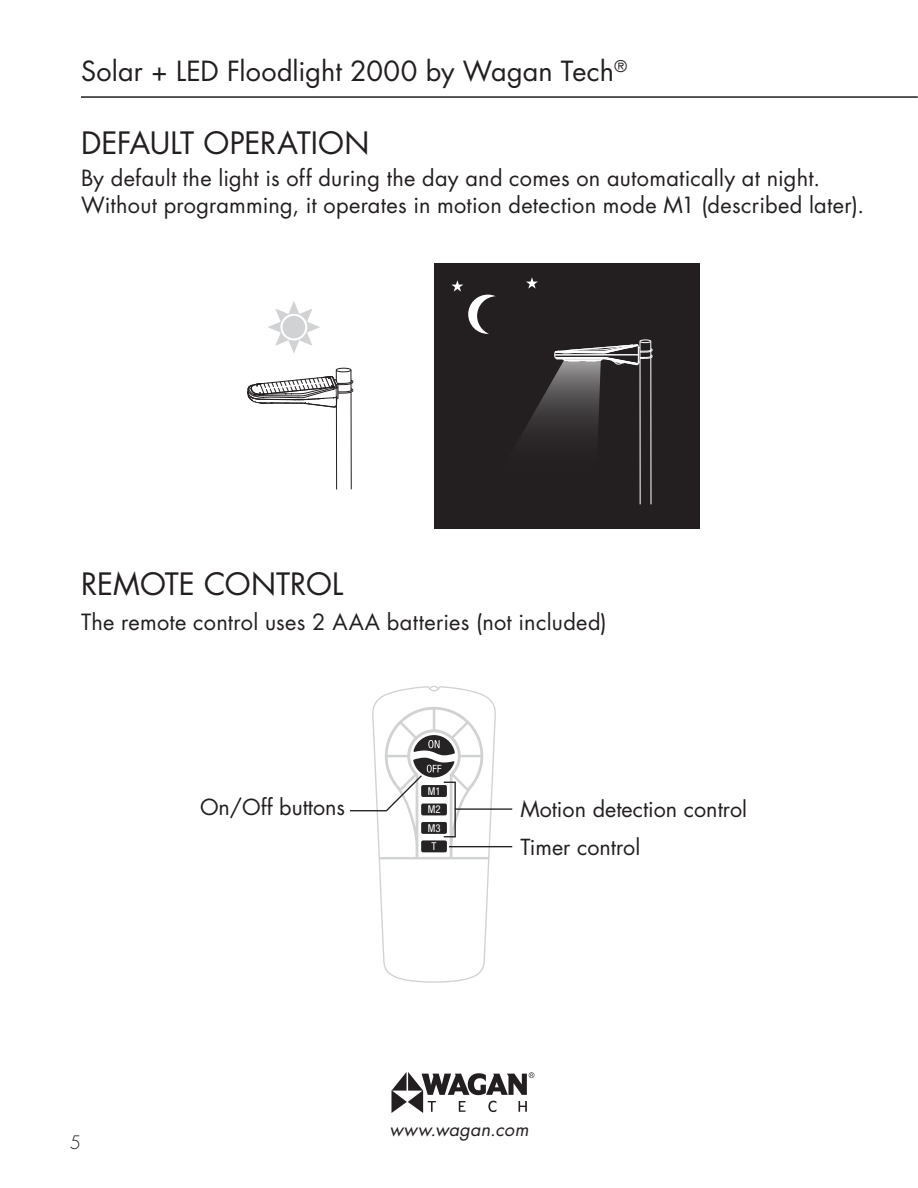
<style>
.page{position:relative;width:918px;height:1188px;background:#fff}
.page>*{position:absolute;margin:0;border:0;box-sizing:border-box;transform-origin:0 0}
.Block_Text{font:30px "Futura Std";letter-spacing:-.005em;color:#231f20}
.Section_Titles{font:30px "Futura Std";color:#231f20}
.t1{font:27px "Futura Std";letter-spacing:.005em;color:#231f20}
.Block_Text-2{font:21.6px/26.1px "Futura Std";letter-spacing:.01em;color:#231f20}
.t2{font:italic 18px "Futura Std";letter-spacing:.015em;color:#231f20}
.t3{font:300 18px "Futura Std";color:#231f20}
.t4{font:condensed 10.8px/18.6px "Helvetica Neue";color:#fff;text-align:center}
</style>
<div class="page">
<hr style="left:81px;top:96px;width:837px;height:2px;background:#231f20">
<svg style="left:391px;top:1072px;width:143px;height:41px"></svg>
<hr style="left:351px;top:392px;width:1px;height:97px;background:#231f20">
<hr style="left:336px;top:393px;width:1px;height:96px;background:#231f20">
<svg style="left:247px;top:301px;width:106px;height:137px"></svg>
<div style="left:434px;top:263px;width:266px;height:266px;background:#231f20"></div>
<svg style="left:451px;top:277px;width:202px;height:228px"></svg>
<div style="left:428px;top:686px;width:12px;height:12px;border:3px solid #d1d2d4;border-radius:50%"></div>
<svg style="left:349px;top:687px;width:148px;height:296px"></svg>
<hr style="left:455px;top:808px;width:57px;height:2px;background:#231f20">
<div style="left:443px;top:782px;width:13px;height:55px;border:1px solid #231f20"></div>
<hr style="left:449px;top:846px;width:63px;height:1px;background:#231f20">
<p class="t1" style="left:81px;top:54px;width:548px">Solar + LED Floodlight 2000 by Wagan Tech<sup>®</sup></p>
<p class="Block_Text" style="left:81px;top:124px;width:290px">DEFAULT OPERATION</p>
<p class="Block_Text-2" style="left:81px;top:166px;width:785px">By default the light is off during the day and comes on automatically at night.<br>Without programming, it operates in motion detection mode M1 (described later).</p>
<p class="Section_Titles" style="left:81px;top:565px;width:264px">REMOTE CONTROL</p>
<p class="Block_Text-2" style="left:81px;top:610px;width:527px">The remote control uses 2 AAA batteries (not included)</p>
<p class="t3" style="left:70px;top:1131px;width:13px">5</p>
<p class="t4" style="left:428px;top:781px;width:14px">M1<br>M2<br>M3<br>T</p>
<p class="Block_Text-2" style="left:200px;top:794px;width:147px">On/Off buttons</p>
<p class="Block_Text-2" style="left:520px;top:796px;width:228px">Motion detection control</p>
<p class="Block_Text-2" style="left:520px;top:834px;width:121px">Timer control</p>
<p class="t2" style="left:389px;top:1118px;width:141px">www.wagan.com</p>
</div>
